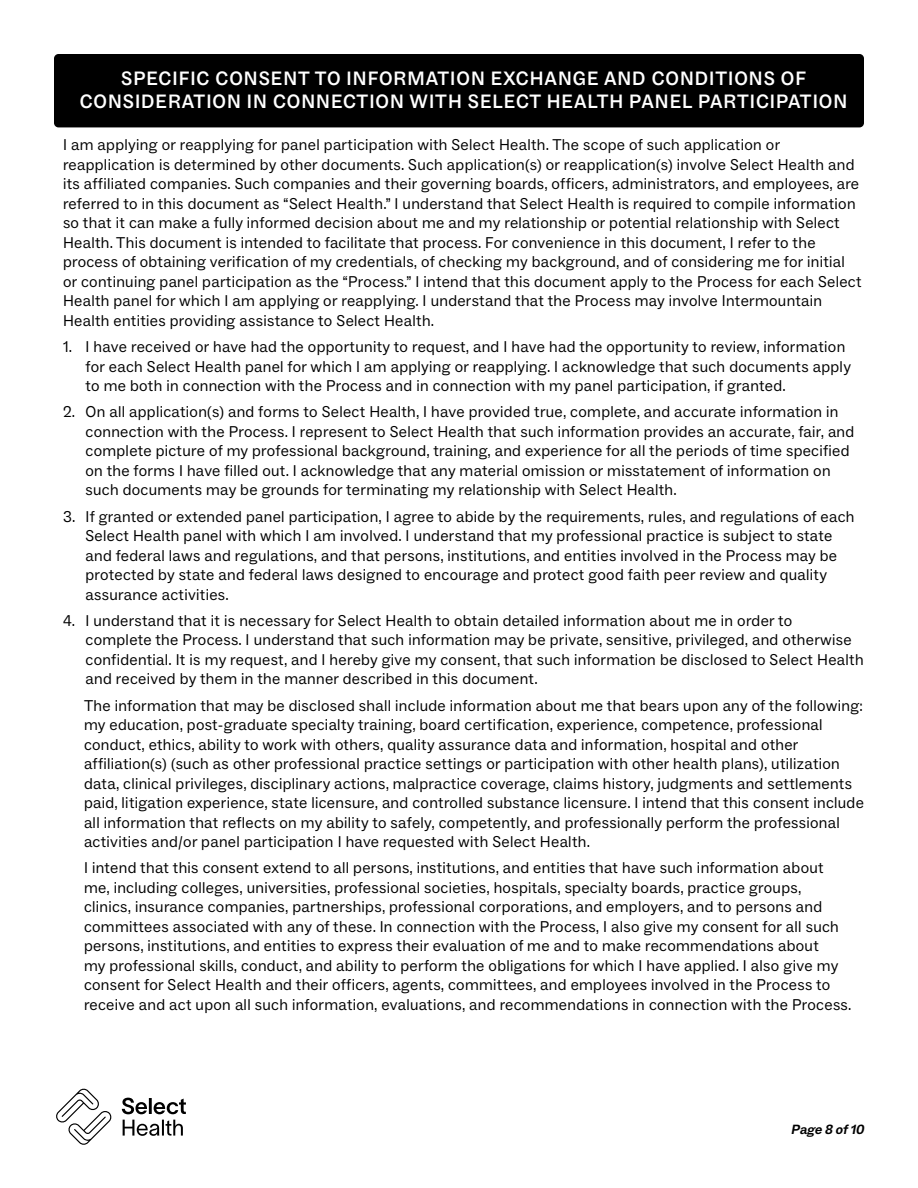
<style>
.page{position:relative;width:918px;height:1188px;background:#fff}
.page>*{position:absolute;margin:0;border:0;box-sizing:border-box;transform-origin:0 0}
.t1{font:500 19.5px/23.4px "ABC Social";letter-spacing:.05em;color:#fff;text-align:center}
.t2{font:15.75px/19.5px "ABC Social";letter-spacing:.02em;color:#000}
.t3{font:italic 700 13.5px "ABC Social";color:#000}
</style>
<div class="page">
<svg style="left:56px;top:1088px;width:130px;height:57px"></svg>
<div style="left:54px;top:54px;width:810px;height:73px;background:#000;border-radius:4px"></div>
<p class="t1" style="left:80px;top:67px;width:769px">SPECIFIC CONSENT TO INFORMATION EXCHANGE AND CONDITIONS OF<br>CONSIDERATION IN CONNECTION WITH SELECT HEALTH PANEL PARTICIPATION</p>
<p class="t2" style="left:63px;top:135px;width:800px">I am applying or reapplying for panel participation with Select Health. The scope of such application or reapplication is determined by other documents. Such application(s) or reapplication(s) involve Select Health and its affiliated companies. Such companies and their governing boards, officers, administrators, and employees, are referred to in this document as “Select Health.” I understand that Select Health is required to compile information so that it can make a fully informed decision about me and my relationship or potential relationship with Select Health. This document is intended to facilitate that process. For convenience in this document, I refer to the process of obtaining verification of my credentials, of checking my background, and of considering me for initial or continuing panel participation as the “Process.” I intend that this document apply to the Process for each Select Health panel for which I am applying or reapplying. I understand that the Process may involve Intermountain Health entities providing assistance to Select Health.</p>
<p class="t2" style="left:86px;top:337px;width:767px;text-indent:-23px">1. I have received or have had the opportunity to request, and I have had the opportunity to review, information for each Select Health panel for which I am applying or reapplying. I acknowledge that such documents apply to me both in connection with the Process and in connection with my panel participation, if granted.</p>
<p class="t2" style="left:86px;top:402px;width:770px;text-indent:-23px">2. On all application(s) and forms to Select Health, I have provided true, complete, and accurate information in connection with the Process. I represent to Select Health that such information provides an accurate, fair, and complete picture of my professional background, training, and experience for all the periods of time specified on the forms I have filled out. I acknowledge that any material omission or misstatement of information on such documents may be grounds for terminating my relationship with Select Health.</p>
<p class="t2" style="left:86px;top:507px;width:770px;text-indent:-23px">3. If granted or extended panel participation, I agree to abide by the requirements, rules, and regulations of each Select Health panel with which I am involved. I understand that my professional practice is subject to state and federal laws and regulations, and that persons, institutions, and entities involved in the Process may be protected by state and federal laws designed to encourage and protect good faith peer review and quality assurance activities.</p>
<p class="t2" style="left:86px;top:611px;width:780px;text-indent:-23px">4. I understand that it is necessary for Select Health to obtain detailed information about me in order to<br>complete the Process. I understand that such information may be private, sensitive, privileged, and otherwise confidential. It is my request, and I hereby give my consent, that such information be disclosed to Select Health and received by them in the manner described in this document.</p>
<p class="t2" style="left:84px;top:696px;width:781px">The information that may be disclosed shall include information about me that bears upon any of the following: my education, post-graduate specialty training, board certification, experience, competence, professional conduct, ethics, ability to work with others, quality assurance data and information, hospital and other affiliation(s) (such as other professional practice settings or participation with other health plans), utilization data, clinical privileges, disciplinary actions, malpractice coverage, claims history, judgments and settlements paid, litigation experience, state licensure, and controlled substance licensure. I intend that this consent include all information that reflects on my ability to safely, competently, and professionally perform the professional activities and/or panel participation I have requested with Select Health.</p>
<p class="t2" style="left:84px;top:858px;width:769px">I intend that this consent extend to all persons, institutions, and entities that have such information about me, including colleges, universities, professional societies, hospitals, specialty boards, practice groups, clinics, insurance companies, partnerships, professional corporations, and employers, and to persons and committees associated with any of these. In connection with the Process, I also give my consent for all such persons, institutions, and entities to express their evaluation of me and to make recommendations about<br>my professional skills, conduct, and ability to perform the obligations for which I have applied. I also give my consent for Select Health and their officers, agents, committees, and employees involved in the Process to receive and act upon all such information, evaluations, and recommendations in connection with the Process.</p>
<p class="t3" style="left:791px;top:1121px;width:78px">Page 8 of10</p>
</div>
